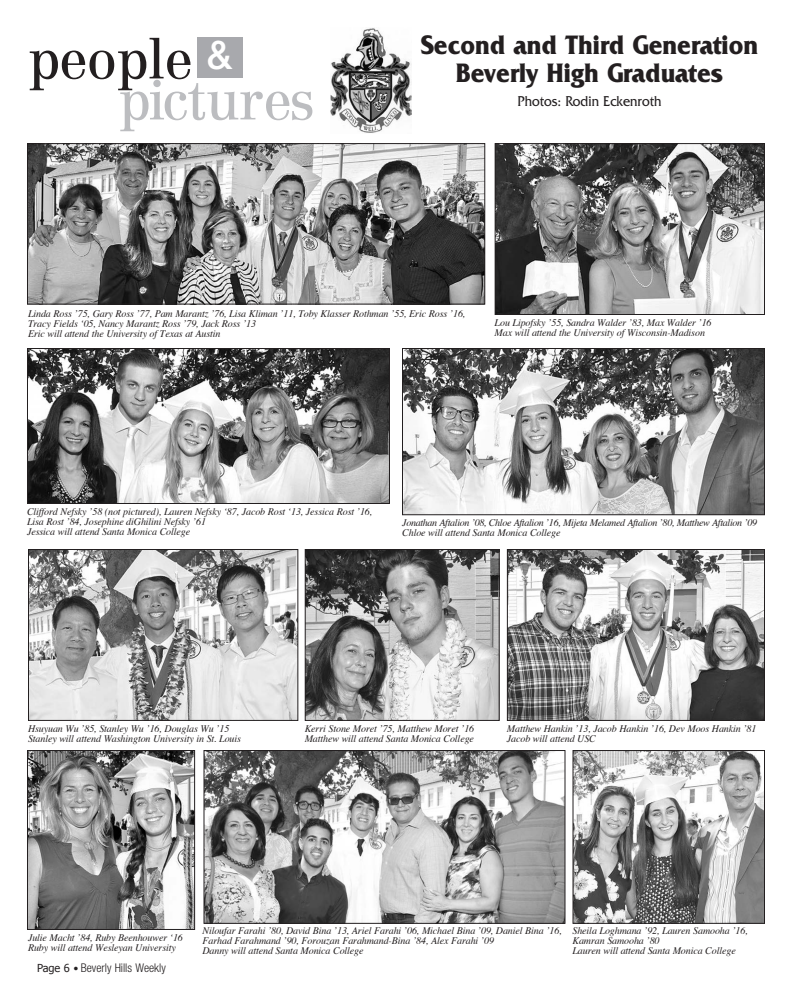
<style>
.page{position:relative;width:792px;height:1008px;background:#fff}
.page>*{position:absolute;margin:0;border:0;box-sizing:border-box;transform-origin:0 0}
.HEADINGS{font:54px "Century Reprise SSK";color:#bcbdc0}
.HEADINGS-2{font:54px "Century Reprise SSK";color:#231f20}
.t1{font:500 39px "Helvetica Neue";color:#fff}
.t2{font:700 28px/28px "Friz Quadrata";color:#231f20;text-align:center;scale:.91 1}
.t3{font:15px "Friz Quadrata";color:#231f20;scale:.91 1}
.t4{font:300 condensed 12px "Helvetica Neue";color:#231f20}
.BODY_2{font:italic 10px/10px "Times";letter-spacing:-.01em;color:#231f20}
.BODY_2-2{font:italic 10px "Times";letter-spacing:-.03em;color:#231f20}
.s1{font-family:"Tahoma";font-weight:400;font-stretch:normal;font-size:11px}
.s2{font-weight:900;font-size:10px}
</style>
<div class="page">
<img style="left:330px;top:28px;width:81px;height:105px">
<div style="left:197px;top:37px;width:45px;height:40px;background:#a8a9ad"></div>
<img style="left:29px;top:145px;width:454px;height:158px">
<div style="left:27px;top:143px;width:458px;height:162px;border:1px solid #231f20"></div>
<img style="left:497px;top:145px;width:266px;height:168px">
<div style="left:495px;top:143px;width:270px;height:172px;border:1px solid #231f20"></div>
<img style="left:29px;top:350px;width:359px;height:152px">
<div style="left:27px;top:348px;width:363px;height:156px;border:1px solid #231f20"></div>
<img style="left:404px;top:350px;width:359px;height:163px">
<div style="left:402px;top:348px;width:363px;height:167px;border:1px solid #231f20"></div>
<img style="left:30px;top:551px;width:266px;height:168px">
<div style="left:28px;top:549px;width:270px;height:172px;border:1px solid #231f20"></div>
<img style="left:307px;top:551px;width:191px;height:168px">
<div style="left:305px;top:549px;width:195px;height:172px;border:1px solid #231f20"></div>
<img style="left:509px;top:551px;width:254px;height:168px">
<div style="left:507px;top:549px;width:258px;height:172px;border:1px solid #231f20"></div>
<img style="left:29px;top:752px;width:164px;height:176px">
<div style="left:27px;top:750px;width:168px;height:180px;border:1px solid #231f20"></div>
<img style="left:206px;top:752px;width:358px;height:170px">
<div style="left:204px;top:750px;width:362px;height:174px;border:1px solid #231f20"></div>
<img style="left:575px;top:752px;width:188px;height:170px">
<div style="left:573px;top:750px;width:192px;height:174px;border:1px solid #231f20"></div>
<p class="HEADINGS-2" style="left:28px;top:27px;width:166px">people</p>
<p class="t1" style="left:207px;top:31px;width:27px">&amp;</p>
<p class="HEADINGS" style="left:119px;top:68px;width:196px">pictures</p>
<p class="t2" style="left:421px;top:31px;width:372px">Second and Third Generation<br>Beverly High Graduates</p>
<p class="t3" style="left:518px;top:93px;width:160px">Photos: Rodin Eckenroth</p>
<p class="BODY_2" style="left:28px;top:309px;width:439px">Linda Ross ’75, Gary Ross ’77, Pam Marantz ’76, Lisa Kliman ’11, Toby Klasser Rothman ’55, Eric Ross ’16,<br>Tracy Fields ‘05, Nancy Marantz Ross ’79, Jack Ross ’13</p>
<p class="BODY_2" style="left:28px;top:329px;width:194px">Eric will attend the University of Texas at Austin</p>
<p class="BODY_2" style="left:495px;top:318px;width:218px">Lou Lipofsky ’55, Sandra Walder ’83, Max Walder ’16</p>
<p class="BODY_2" style="left:495px;top:328px;width:212px">Max will attend the University of Wisconsin-Madison</p>
<p class="BODY_2" style="left:27px;top:508px;width:347px">Clifford Nefsky ’58 (not pictured), Lauren Nefsky ‘87, Jacob Rost ‘13, Jessica Rost ’16,<br>Lisa Rost ’84, Josephine diGhilini Nefsky ’61</p>
<p class="BODY_2" style="left:27px;top:528px;width:165px">Jessica will attend Santa Monica College</p>
<p class="BODY_2-2" style="left:402px;top:517px;width:356px">Jonathan Aftalion ’08, Chloe Aftalion ’16, Mijeta Melamed Aftalion ’80, Matthew Aftalion ’09</p>
<p class="BODY_2" style="left:402px;top:529px;width:160px">Chloe will attend Santa Monica College</p>
<p class="BODY_2" style="left:28px;top:724px;width:203px">Hsuyuan Wu ’85, Stanley Wu ’16, Douglas Wu ’15</p>
<p class="BODY_2" style="left:28px;top:734px;width:215px">Stanley will attend Washington University in St. Louis</p>
<p class="BODY_2" style="left:305px;top:724px;width:171px">Kerri Stone Moret ’75, Matthew Moret ’16</p>
<p class="BODY_2" style="left:305px;top:734px;width:171px">Matthew will attend Santa Monica College</p>
<p class="BODY_2" style="left:507px;top:724px;width:251px">Matthew Hankin ’13, Jacob Hankin ’16, Dev Moos Hankin ’81</p>
<p class="BODY_2" style="left:507px;top:734px;width:91px">Jacob will attend USC</p>
<p class="BODY_2" style="left:28px;top:933px;width:156px">Julie Macht ’84, Ruby Beenhouwer ‘16</p>
<p class="BODY_2" style="left:28px;top:943px;width:150px">Ruby will attend Wesleyan University</p>
<p class="t4" style="left:37px;top:961px;width:130px"><span class="s1">Page 6</span> <span class="s2">•</span> Beverly Hills Weekly</p>
<p class="BODY_2" style="left:203px;top:926px;width:361px">Niloufar Farahi ’80, David Bina ’13, Ariel Farahi ’06, Michael Bina ’09, Daniel Bina ’16,<br>Farhad Farahmand ’90, Forouzan Farahmand-Bina ’84, Alex Farahi ’09</p>
<p class="BODY_2" style="left:203px;top:946px;width:163px">Danny will attend Santa Monica College</p>
<p class="BODY_2" style="left:573px;top:926px;width:177px">Sheila Loghmana ’92, Lauren Samooha ’16,<br>Kamran Samooha ’80</p>
<p class="BODY_2" style="left:573px;top:946px;width:165px">Lauren will attend Santa Monica College</p>
</div>
